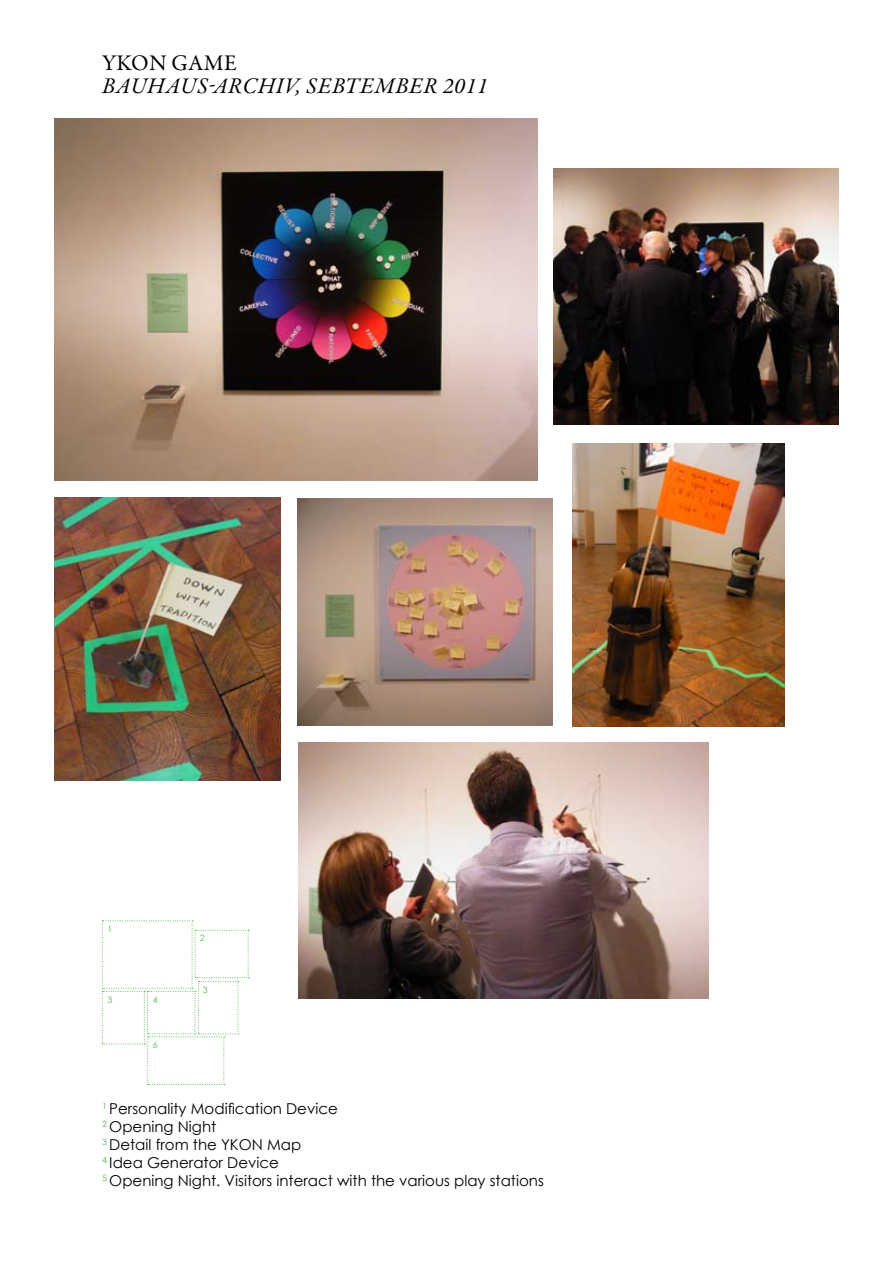
<style>
.page{position:relative;width:893px;height:1263px;background:#fff}
.page>*{position:absolute;margin:0;border:0;box-sizing:border-box;transform-origin:0 0}
.t1{font:italic 22.5px "Garamond Premr Pro";letter-spacing:.03em;color:#000}
.t2{font:22.5px "Garamond Premr Pro";letter-spacing:.02em;color:#000}
.t3{font:15px/18px "Century Gothic";color:#000}
.t4{font:8.7px "Century Gothic";color:#51b848}
</style>
<div class="page">
<img style="left:299px;top:742px;width:409px;height:256px">
<img style="left:554px;top:169px;width:285px;height:255px">
<img style="left:297px;top:498px;width:256px;height:228px">
<img style="left:572px;top:444px;width:212px;height:282px">
<img style="left:54px;top:497px;width:226px;height:283px">
<img style="left:54px;top:118px;width:483px;height:362px">
<svg style="left:102px;top:920px;width:147px;height:165px"></svg>
<h1 class="t2" style="left:102px;top:50px;width:136px">YKON GAME</h1>
<h1 class="t1" style="left:102px;top:72px;width:387px">BAUHAUS-ARCHIV, SEBTEMBER 2011</h1>
<p class="t4" style="left:108px;top:923px;width:6px">1</p>
<p class="t4" style="left:108px;top:994px;width:6px">3</p>
<p class="t4" style="left:153px;top:994px;width:6px">4</p>
<p class="t4" style="left:153px;top:1039px;width:6px">6</p>
<p class="t4" style="left:200px;top:932px;width:6px">2</p>
<p class="t4" style="left:203px;top:984px;width:6px">3</p>
<p class="t3" style="left:102px;top:1100px;width:443px"><sup>1</sup> Personality Modification Device<br><sup>2</sup> Opening Night<br><sup>3</sup> Detail from the YKON Map<br><sup>4</sup> Idea Generator Device<br><sup>5</sup> Opening Night. Visitors interact with the various play stations</p>
</div>
